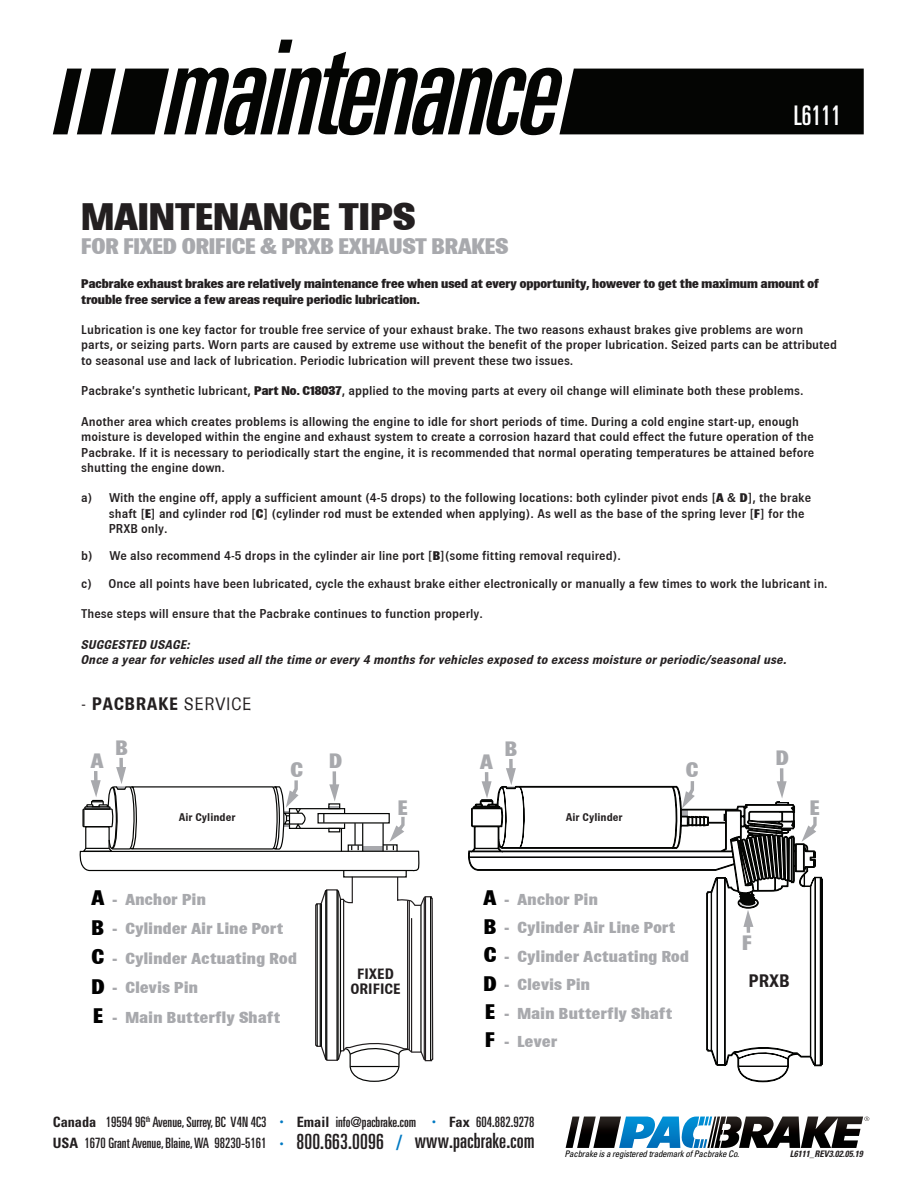
<style>
.page{position:relative;width:918px;height:1188px;background:#fff}
.page>*{position:absolute;margin:0;border:0;box-sizing:border-box;transform-origin:0 0}
.t1{font:italic ultra-condensed 131.25px "Univers LT Std";color:#040503;scale:.92 1}
.t2{font:800 39px "Brown";color:#231f20}
.t3{font:ultra-condensed 27px "Univers LT Std";color:#fff;scale:.96 1}
.t4{font:800 22.8px "Brown";letter-spacing:-.01em;color:#a8a9ad}
.t5{font:800 21.3px "Brown";color:#a8a9ad}
.t6{font:800 21.15px "Brown";color:#a8a9ad}
.t7{font:ultra-condensed 21px "Univers LT Std";letter-spacing:.005em;color:#231f20}
.t8{font:300 18px "Brown";letter-spacing:.025em;color:#231f20}
.t9{font:700 18px "Brown";color:#231f20}
.t10{font:800 16.05px/28.3px "Brown";letter-spacing:.025em;color:#a8a9ad}
.t11{font:700 15px/15px "Brown";color:#231f20;text-align:center}
.t12{font:ultra-condensed 14.25px/21px "Univers LT Std";color:#231f20}
.t13{font:500 12.75px/15.3px "Brown";color:#231f20}
.t14{font:800 12.75px/15.3px "Brown";color:#231f20}
.t15{font:italic 700 12.75px/15.3px "Brown";color:#231f20}
.t16{font:700 11.1px "Brown";color:#231f20}
.t17{font:italic condensed 9px "Univers LT Std";letter-spacing:-.025em;color:#000}
.t18{font:italic 700 condensed 9px "Univers LT Std";color:#231f20}
.s1{font-weight:800}
.s2{font-weight:700}
.s3{font-size:21.45px;color:#000}
.s4{font-weight:700;font-stretch:condensed}
.s5{font-size:20.55px;color:#0079c2}
.s6{color:#0079c2}
</style>
<div class="page">
<svg style="left:690px;top:781px;width:4px;height:5px"></svg>
<svg style="left:506px;top:759px;width:10px;height:27px"></svg>
<svg style="left:482px;top:772px;width:10px;height:14px"></svg>
<svg style="left:468px;top:786px;width:355px;height:362px"></svg>
<svg style="left:740px;top:901px;width:16px;height:32px"></svg>
<svg style="left:776px;top:768px;width:15px;height:37px"></svg>
<svg style="left:801px;top:817px;width:16px;height:25px"></svg>
<svg style="left:79px;top:758px;width:355px;height:324px"></svg>
<svg style="left:790px;top:889px;width:2px;height:156px"></svg>
<svg style="left:566px;top:1117px;width:303px;height:31px"></svg>
<svg style="left:53px;top:69px;width:116px;height:65px"></svg>
<div style="left:559px;top:69px;width:305px;height:65px;background:#040503"></div>
<h1 class="t1" style="left:159px;top:13px;width:466px">maintenance</h1>
<h2 class="t2" style="left:81px;top:195px;width:335px">MAINTENANCE TIPS</h2>
<h3 class="t4" style="left:81px;top:233px;width:429px">FOR FIXED ORIFICE &amp; PRXB EXHAUST BRAKES</h3>
<h3 class="t3" style="left:794px;top:100px;width:51px">L6111</h3>
<p class="t14" style="left:81px;top:276px;width:739px">Pacbrake exhaust brakes are relatively maintenance free when used at every opportunity, however to get the maximum amount of trouble free service a few areas require periodic lubrication.</p>
<p class="t13" style="left:81px;top:322px;width:757px">Lubrication is one key factor for trouble free service of your exhaust brake. The two reasons exhaust brakes give problems are worn parts, or seizing parts. Worn parts are caused by extreme use without the benefit of the proper lubrication. Seized parts can be attributed to seasonal use and lack of lubrication. Periodic lubrication will prevent these two issues.</p>
<p class="t13" style="left:81px;top:383px;width:724px">Pacbrake’s synthetic lubricant, <span class="s1">Part No. C18037</span>, applied to the moving parts at every oil change will eliminate both these problems.</p>
<p class="t13" style="left:81px;top:414px;width:735px">Another area which creates problems is allowing the engine to idle for short periods of time. During a cold engine start-up, enough moisture is developed within the engine and exhaust system to create a corrosion hazard that could effect the future operation of the Pacbrake. If it is necessary to periodically start the engine, it is recommended that normal operating temperatures be attained before shutting the engine down.</p>
<p class="t13" style="left:109px;top:490px;width:704px;text-indent:-28px">a) With the engine off, apply a sufficient amount (4-5 drops) to the following locations: both cylinder pivot ends [<span class="s1">A</span> &amp; <span class="s1">D</span>], the brake shaft [<span class="s1">E</span>] and cylinder rod [<span class="s1">C</span>] (cylinder rod must be extended when applying). As well as the base of the spring lever [<span class="s1">F</span>] for the<br>PRXB only.</p>
<p class="t13" style="left:81px;top:542px;width:748px;line-height:27.3px">b) We also recommend 4-5 drops in the cylinder air line port [<span class="s1">B</span>](some fitting removal required).<br>c) Once all points have been lubricated, cycle the exhaust brake either electronically or manually a few times to work the lubricant in.</p>
<p class="t13" style="left:81px;top:606px;width:403px">These steps will ensure that the Pacbrake continues to function properly.</p>
<p class="t15" style="left:81px;top:637px;width:707px">SUGGESTED USAGE:<br>Once a year for vehicles used all the time or every 4 months for vehicles exposed to excess moisture or periodic/seasonal use.</p>
<h3 class="t8" style="left:81px;top:693px;width:172px">- <span class="s2">PACBRAKE</span> SERVICE</h3>
<h3 class="t6" style="left:91px;top:749px;width:14px">A</h3>
<h3 class="t6" style="left:115px;top:736px;width:14px">B</h3>
<h3 class="t6" style="left:291px;top:754px;width:53px">C D</h3>
<h3 class="t6" style="left:480px;top:750px;width:14px">A</h3>
<h3 class="t6" style="left:505px;top:737px;width:14px">B</h3>
<h3 class="t6" style="left:686px;top:758px;width:14px">C</h3>
<h3 class="t6" style="left:776px;top:745px;width:15px">D</h3>
<h3 class="t5" style="left:398px;top:795px;width:11px">E</h3>
<h3 class="t5" style="left:810px;top:795px;width:11px">E</h3>
<p class="t16" style="left:179px;top:811px;width:58px">Air Cylinder</p>
<p class="t16" style="left:566px;top:811px;width:58px">Air Cylinder</p>
<p class="t10" style="left:91px;top:884px;width:207px;line-height:29.5px"><span class="s3">A</span> - Anchor Pin<br><span class="s3">B</span> - Cylinder Air Line Port<br><span class="s3">C</span> - Cylinder Actuating Rod<br><span class="s3">D</span> - Clevis Pin<br><span class="s3">E</span> - Main Butterfly Shaft</p>
<p class="t10" style="left:483px;top:885px;width:207px"><span class="s3">A</span> - Anchor Pin<br><span class="s3">B</span> - Cylinder Air Line Port<br><span class="s3">C</span> - Cylinder Actuating Rod<br><span class="s3">D</span> - Clevis Pin<br><span class="s3">E</span> - Main Butterfly Shaft<br><span class="s3">F</span> - Lever</p>
<p class="t11" style="left:350px;top:966px;width:52px">FIXED<br>ORIFICE</p>
<h3 class="t6" style="left:742px;top:931px;width:11px">F</h3>
<h3 class="t9" style="left:748px;top:970px;width:43px">PRXB</h3>
<p class="t12" style="left:53px;top:1111px;width:483px"><span class="s4">Canada</span> 19594 96<sup>th</sup> Avenue, Surrey, BC V4N 4C3 <span class="s5">·</span> <span class="s4">Email</span> info@pacbrake.com <span class="s5">·</span> <span class="s4">Fax</span> 604.882.9278<br><span class="s4">USA</span> 1670 Grant Avenue, Blaine, WA 98230-5161 <span class="s5">·</span></p>
<h3 class="t7" style="left:296px;top:1129px;width:240px">800.663.0096 <span class="s6">/</span> www.pacbrake.com</h3>
<p class="t17" style="left:564px;top:1148px;width:176px">Pacbrake is a registered trademark of Pacbrake Co.</p>
<p class="t18" style="left:790px;top:1148px;width:74px">L6111_REV3.02.05.19</p>
</div>
